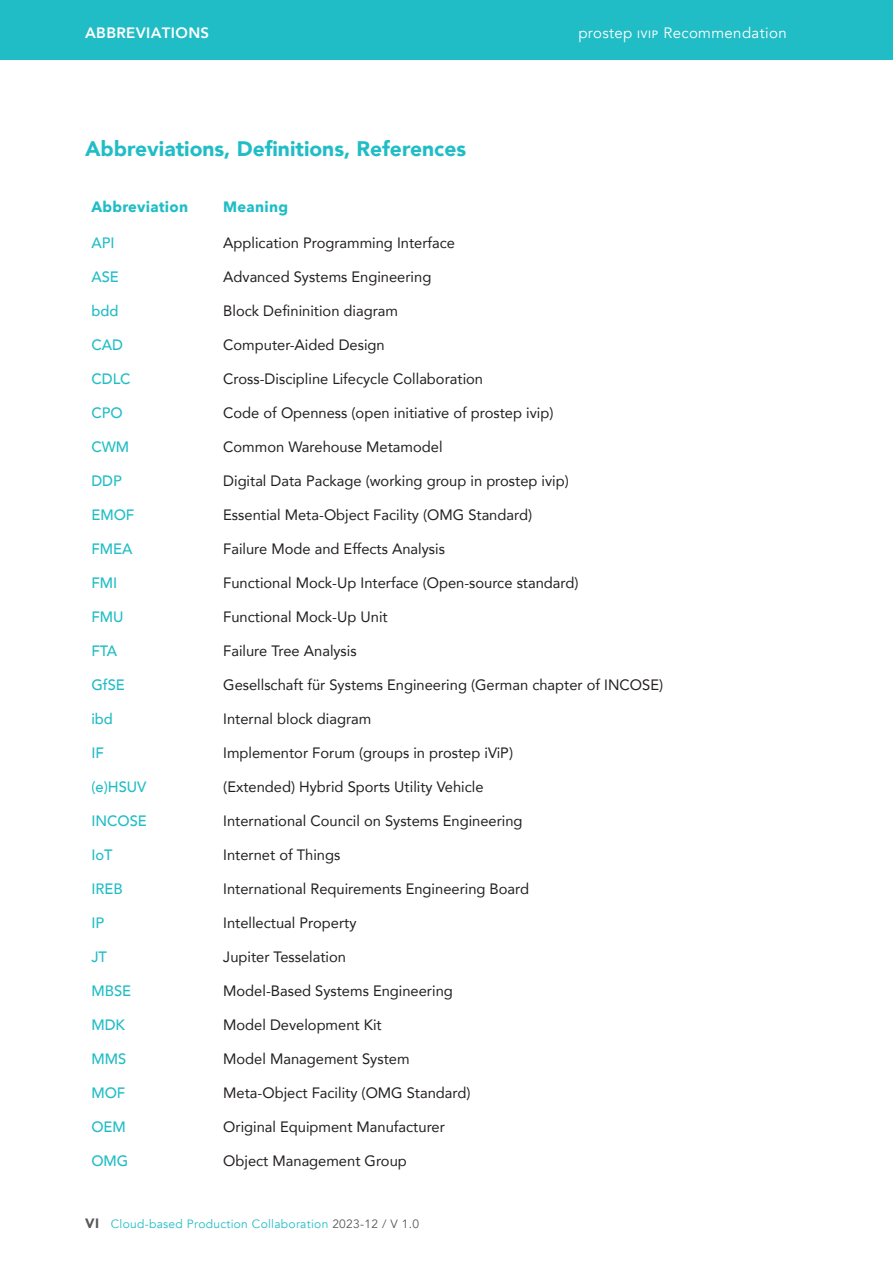
<style>
.page{position:relative;width:893px;height:1263px;background:#fff}
.page>*{position:absolute;margin:0;border:0;box-sizing:border-box;transform-origin:0 0}
._01_Kapitel_Head{font:900 21px "Avenir";color:#21bdc6}
._00_Abbrev_Meaning{font:15px "Avenir";color:#231f20}
._00_Abbrev_Abbrev{font:500 15px "Avenir";color:#21bdc6}
.t1{font:15px "Avenir";letter-spacing:.025em;color:#fff}
._01_Copy_mit_Einzug_figures_tables{font:700 15px "Avenir Next";letter-spacing:.02em;color:#21bdc6}
.t2{font:800 15px "Avenir";letter-spacing:.025em;color:#fff}
.t3{font:12px "Avenir";letter-spacing:.025em;color:#21bdc6}
.s1{font-weight:500;font-size:10.5px}
.s2{font-weight:900;font-size:13.5px;color:#57585a}
.s3{color:#57585a}
</style>
<div class="page">
<div style="left:0;top:0;width:893px;height:60px;background:#21bdc6"></div>
<p class="t2" style="left:85px;top:21px;width:126px">ABBREVIATIONS</p>
<p class="_01_Kapitel_Head" style="left:85px;top:131px;width:383px">Abbreviations, Definitions, References</p>
<p class="t1" style="left:578px;top:24px;width:210px">prostep <span class="s1">IVIP</span> Recommendation</p>
<p class="_01_Copy_mit_Einzug_figures_tables" style="left:91px;top:193px;width:98px">Abbreviation</p>
<p class="_01_Copy_mit_Einzug_figures_tables" style="left:223px;top:193px;width:66px">Meaning</p>
<p class="_00_Abbrev_Abbrev" style="left:91px;top:230px;width:25px">API</p>
<p class="_00_Abbrev_Meaning" style="left:223px;top:230px;width:233px">Application Programming Interface</p>
<p class="_00_Abbrev_Abbrev" style="left:91px;top:264px;width:29px">ASE</p>
<p class="_00_Abbrev_Meaning" style="left:223px;top:265px;width:210px">Advanced Systems Engineering</p>
<p class="_00_Abbrev_Abbrev" style="left:91px;top:298px;width:28px">bdd</p>
<p class="_00_Abbrev_Meaning" style="left:223px;top:299px;width:176px">Block Defininition diagram</p>
<p class="_00_Abbrev_Abbrev" style="left:91px;top:332px;width:33px">CAD</p>
<p class="_00_Abbrev_Meaning" style="left:223px;top:333px;width:163px">Computer-Aided Design</p>
<p class="_00_Abbrev_Abbrev" style="left:91px;top:366px;width:41px">CDLC</p>
<p class="_00_Abbrev_Meaning" style="left:223px;top:367px;width:261px">Cross-Discipline Lifecycle Collaboration</p>
<p class="_00_Abbrev_Abbrev" style="left:91px;top:400px;width:33px">CPO</p>
<p class="_00_Abbrev_Meaning" style="left:223px;top:401px;width:332px">Code of Openness (open initiative of prostep ivip)</p>
<p class="_00_Abbrev_Abbrev" style="left:91px;top:434px;width:39px">CWM</p>
<p class="_00_Abbrev_Meaning" style="left:223px;top:435px;width:221px">Common Warehouse Metamodel</p>
<p class="_00_Abbrev_Abbrev" style="left:91px;top:468px;width:32px">DDP</p>
<p class="_00_Abbrev_Meaning" style="left:223px;top:469px;width:347px">Digital Data Package (working group in prostep ivip)</p>
<p class="_00_Abbrev_Abbrev" style="left:91px;top:502px;width:44px">EMOF</p>
<p class="_00_Abbrev_Meaning" style="left:223px;top:503px;width:310px">Essential Meta-Object Facility (OMG Standard)</p>
<p class="_00_Abbrev_Abbrev" style="left:91px;top:536px;width:43px">FMEA</p>
<p class="_00_Abbrev_Meaning" style="left:223px;top:537px;width:223px">Failure Mode and Effects Analysis</p>
<p class="_00_Abbrev_Abbrev" style="left:91px;top:570px;width:27px">FMI</p>
<p class="_00_Abbrev_Meaning" style="left:223px;top:571px;width:357px">Functional Mock-Up Interface (Open-source standard)</p>
<p class="_00_Abbrev_Abbrev" style="left:91px;top:604px;width:34px">FMU</p>
<p class="_00_Abbrev_Meaning" style="left:223px;top:605px;width:166px">Functional Mock-Up Unit</p>
<p class="_00_Abbrev_Abbrev" style="left:91px;top:638px;width:27px">FTA</p>
<p class="_00_Abbrev_Meaning" style="left:223px;top:639px;width:135px">Failure Tree Analysis</p>
<p class="_00_Abbrev_Abbrev" style="left:91px;top:672px;width:35px">GfSE</p>
<p class="_00_Abbrev_Meaning" style="left:223px;top:673px;width:441px">Gesellschaft für Systems Engineering (German chapter of INCOSE)</p>
<p class="_00_Abbrev_Abbrev" style="left:91px;top:706px;width:23px">ibd</p>
<p class="_00_Abbrev_Meaning" style="left:223px;top:707px;width:150px">Internal block diagram</p>
<p class="_00_Abbrev_Abbrev" style="left:91px;top:740px;width:14px">IF</p>
<p class="_00_Abbrev_Meaning" style="left:223px;top:741px;width:291px">Implementor Forum (groups in prostep iViP)</p>
<p class="_00_Abbrev_Abbrev" style="left:91px;top:774px;width:57px">(e)HSUV</p>
<p class="_00_Abbrev_Meaning" style="left:223px;top:775px;width:262px">(Extended) Hybrid Sports Utility Vehicle</p>
<p class="_00_Abbrev_Abbrev" style="left:91px;top:808px;width:57px">INCOSE</p>
<p class="_00_Abbrev_Meaning" style="left:223px;top:809px;width:301px">International Council on Systems Engineering</p>
<p class="_00_Abbrev_Abbrev" style="left:91px;top:842px;width:23px">IoT</p>
<p class="_00_Abbrev_Meaning" style="left:223px;top:843px;width:119px">Internet of Things</p>
<p class="_00_Abbrev_Abbrev" style="left:91px;top:876px;width:33px">IREB</p>
<p class="_00_Abbrev_Meaning" style="left:223px;top:877px;width:307px">International Requirements Engineering Board</p>
<p class="_00_Abbrev_Abbrev" style="left:91px;top:910px;width:14px">IP</p>
<p class="_00_Abbrev_Meaning" style="left:223px;top:911px;width:135px">Intellectual Property</p>
<p class="_00_Abbrev_Abbrev" style="left:91px;top:944px;width:17px">JT</p>
<p class="_00_Abbrev_Meaning" style="left:223px;top:945px;width:124px">Jupiter Tesselation</p>
<p class="_00_Abbrev_Abbrev" style="left:91px;top:978px;width:41px">MBSE</p>
<p class="_00_Abbrev_Meaning" style="left:223px;top:979px;width:231px">Model-Based Systems Engineering</p>
<p class="_00_Abbrev_Abbrev" style="left:91px;top:1012px;width:35px">MDK</p>
<p class="_00_Abbrev_Meaning" style="left:223px;top:1013px;width:160px">Model Development Kit</p>
<p class="_00_Abbrev_Abbrev" style="left:91px;top:1046px;width:36px">MMS</p>
<p class="_00_Abbrev_Meaning" style="left:223px;top:1047px;width:188px">Model Management System</p>
<p class="_00_Abbrev_Abbrev" style="left:91px;top:1080px;width:35px">MOF</p>
<p class="_00_Abbrev_Meaning" style="left:223px;top:1081px;width:249px">Meta-Object Facility (OMG Standard)</p>
<p class="_00_Abbrev_Abbrev" style="left:91px;top:1114px;width:36px">OEM</p>
<p class="_00_Abbrev_Meaning" style="left:223px;top:1115px;width:223px">Original Equipment Manufacturer</p>
<p class="_00_Abbrev_Abbrev" style="left:91px;top:1148px;width:38px">OMG</p>
<p class="_00_Abbrev_Meaning" style="left:223px;top:1149px;width:185px">Object Management Group</p>
<p class="t3" style="left:85px;top:1216px;width:335px"><span class="s2">VI</span> Cloud-based Production Collaboration <span class="s3">2023-12 / V 1.0</span></p>
</div>
